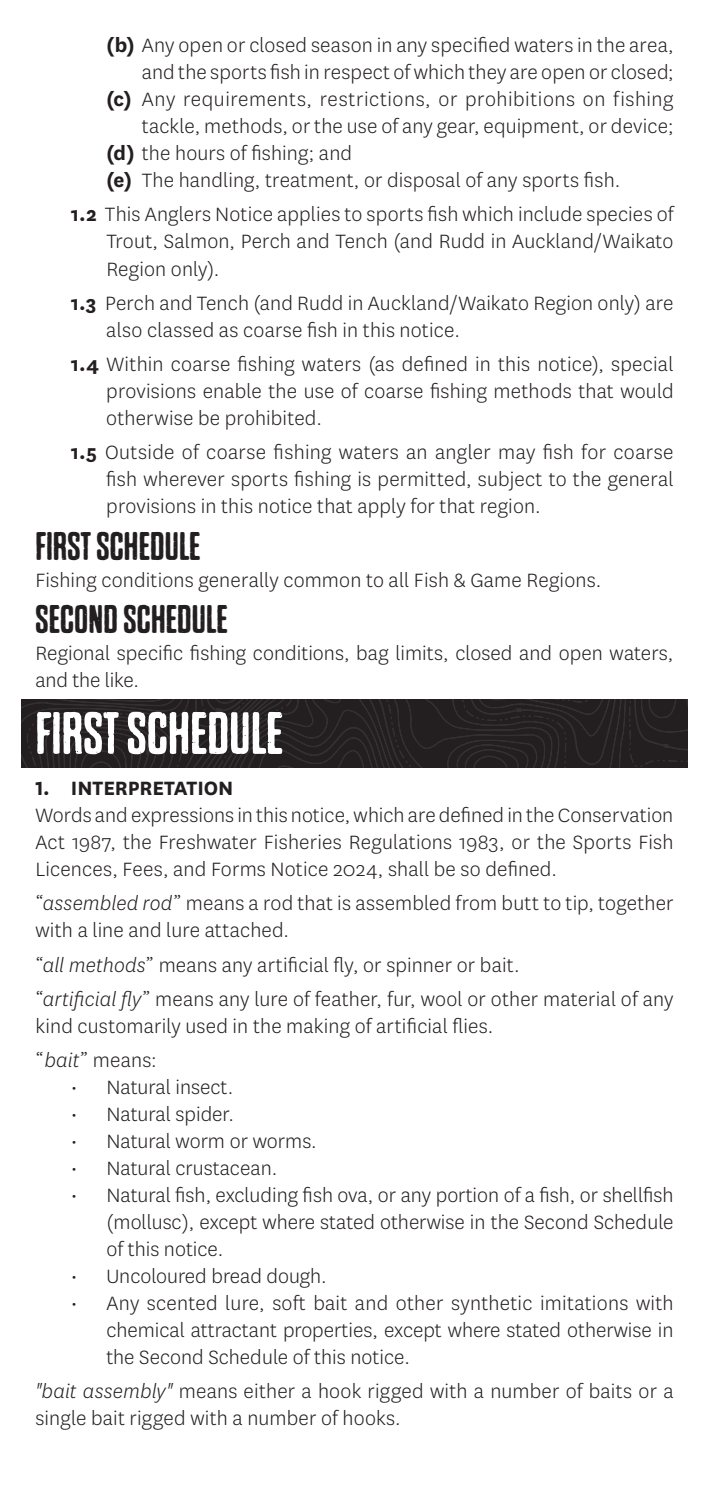
<style>
.page{position:relative;width:709px;height:1489px;background:#fff}
.page>*{position:absolute;margin:0;border:0;box-sizing:border-box;transform-origin:0 0}
.t1{font:60px "Dharma Gothic P";color:#fff}
.t2{font:40px "Dharma Gothic P";color:#231f20}
.t3{font:300 22.5px/27px "National";letter-spacing:.005em;color:#231f20;text-align:justify}
.t4{font:300 22.5px "National";letter-spacing:.025em;color:#231f20}
.t5{font:700 22.5px "National";color:#231f20}
.s1{font-weight:700}
.s2{font-style:italic}
</style>
<div class="page">
<svg style="left:21px;top:699px;width:666px;height:69px;background:#262223"></svg>
<p class="t3" style="left:106px;top:31px;width:569px"><span class="s1">(b)</span> Any open or closed season in any specified waters in the area,</p>
<p class="t3" style="left:142px;top:58px;width:533px">and the sports fish in respect of which they are open or closed;</p>
<p class="t4" style="left:106px;top:85px;width:568px"><span class="s1">(c)</span> Any requirements, restrictions, or prohibitions on fishing</p>
<p class="t3" style="left:142px;top:112px;width:533px">tackle, methods, or the use of any gear, equipment, or device;</p>
<p class="t3" style="left:106px;top:139px;width:247px"><span class="s1">(d)</span> the hours of fishing; and</p>
<p class="t3" style="left:106px;top:166px;width:515px"><span class="s1">(e)</span> The handling, treatment, or disposal of any sports fish.</p>
<p class="t3" style="left:106px;top:200px;width:568px;text-indent:-35px"><span class="s1">1.2</span> This Anglers Notice applies to sports fish which include species of Trout, Salmon, Perch and Tench (and Rudd in Auckland/Waikato Region only).</p>
<p class="t3" style="left:106px;top:288px;width:568px;text-indent:-35px"><span class="s1">1.3</span> Perch and Tench (and Rudd in Auckland/Waikato Region only) are also classed as coarse fish in this notice.</p>
<p class="t3" style="left:106px;top:349px;width:568px;text-indent:-35px"><span class="s1">1.4</span> Within coarse fishing waters (as defined in this notice), special provisions enable the use of coarse fishing methods that would otherwise be prohibited.</p>
<p class="t3" style="left:106px;top:438px;width:568px;text-indent:-35px"><span class="s1">1.5</span> Outside of coarse fishing waters an angler may fish for coarse fish wherever sports fishing is permitted, subject to the general provisions in this notice that apply for that region.</p>
<h2 class="t2" style="left:35px;top:525px;width:167px">FIRST SCHEDULE</h2>
<p class="t3" style="left:35px;top:565px;width:567px">Fishing conditions generally common to all Fish &amp; Game Regions.</p>
<h2 class="t2" style="left:35px;top:598px;width:194px">SECOND SCHEDULE</h2>
<p class="t3" style="left:35px;top:639px;width:639px">Regional specific fishing conditions, bag limits, closed and open waters, and the like.</p>
<h1 class="t1" style="left:35px;top:702px;width:249px">FIRST SCHEDULE</h1>
<p class="t5" style="left:35px;top:772px;width:199px">1. INTERPRETATION</p>
<p class="t3" style="left:35px;top:801px;width:639px">Words and expressions in this notice, which are defined in the Conservation Act 1987, the Freshwater Fisheries Regulations 1983, or the Sports Fish Licences, Fees, and Forms Notice 2024, shall be so defined.</p>
<p class="t3" style="left:35px;top:889px;width:639px">“<span class="s2">assembled rod</span>” means a rod that is assembled from butt to tip, together with a line and lure attached.</p>
<p class="t3" style="left:35px;top:946px;width:639px;line-height:34px">“<span class="s2">all methods</span>” means any artificial fly, or spinner or bait.<br>“<span class="s2">artificial fly</span>” means any lure of feather, fur, wool or other material of any</p>
<p class="t3" style="left:35px;top:1008px;width:459px;line-height:34px">kind customarily used in the making of artificial flies. “<span class="s2">bait</span>” means:</p>
<p class="t3" style="left:71px;top:1072px;width:164px">• Natural insect.</p>
<p class="t3" style="left:71px;top:1099px;width:164px">• Natural spider.</p>
<p class="t3" style="left:71px;top:1126px;width:247px">• Natural worm or worms.</p>
<p class="t3" style="left:71px;top:1153px;width:208px">• Natural crustacean.</p>
<p class="t3" style="left:106px;top:1180px;width:568px;text-indent:-35px">• Natural fish, excluding fish ova, or any portion of a fish, or shellfish (mollusc), except where stated otherwise in the Second Schedule of this notice.</p>
<p class="t3" style="left:71px;top:1261px;width:257px">• Uncoloured bread dough.</p>
<p class="t3" style="left:106px;top:1288px;width:568px;text-indent:-35px">• Any scented lure, soft bait and other synthetic imitations with chemical attractant properties, except where stated otherwise in the Second Schedule of this notice.</p>
<p class="t3" style="left:35px;top:1376px;width:639px"><span class="s2">"bait assembly"</span> means either a hook rigged with a number of baits or a single bait rigged with a number of hooks.</p>
</div>
